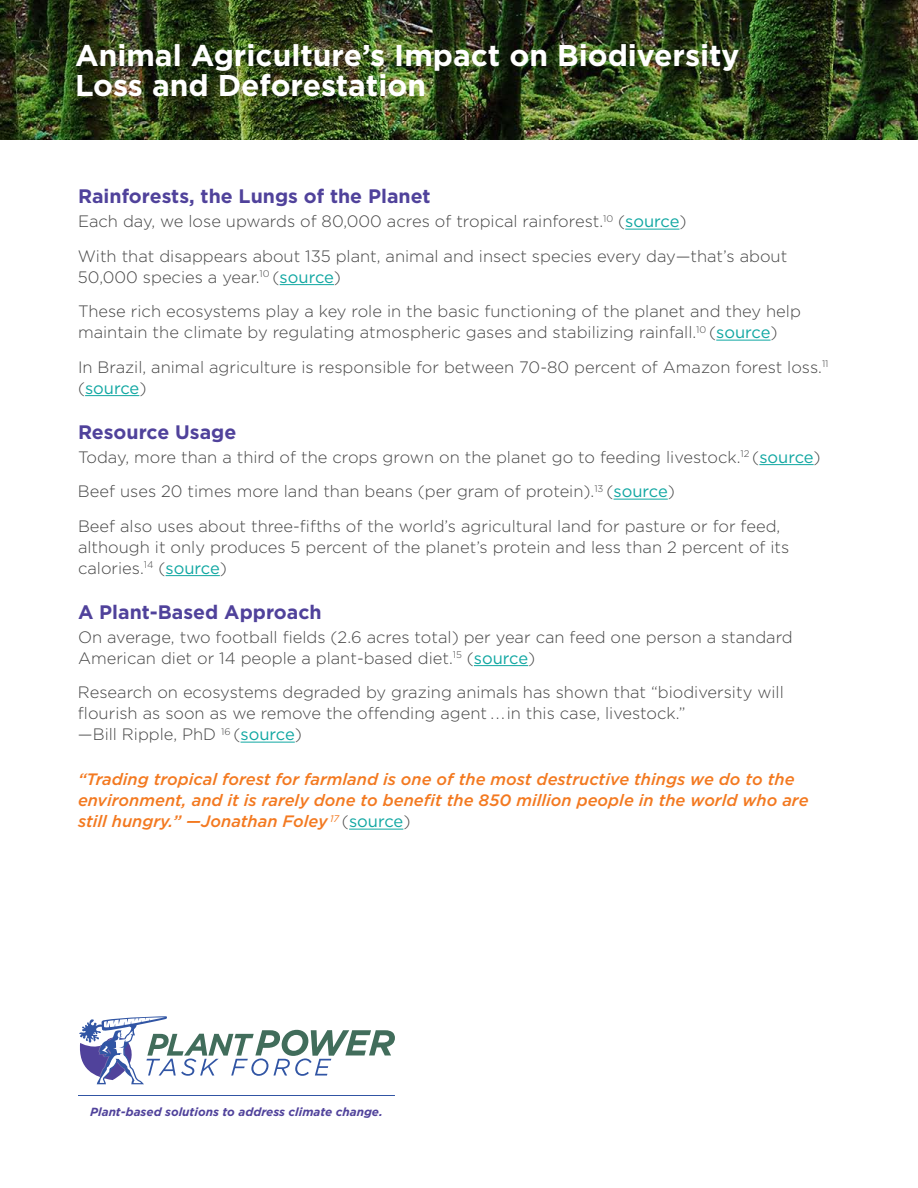
<style>
.page{position:relative;width:918px;height:1188px;background:#fff}
.page>*{position:absolute;margin:0;border:0;box-sizing:border-box;transform-origin:0 0}
.t1{font:700 30px/29.4px "Gotham";color:#fff}
.t2{font:700 19.5px "Gotham";color:#50429b}
.t3{font:300 16.5px/34.5px "Gotham";color:#464646}
.t4{font:italic 500 16.5px/21px "Gotham";color:#f37920}
.t5{font:16.5px "Gotham";color:#10a7a2}
.t6{font:italic 700 11.85px "Gotham";color:#50429b}
.s1{font-weight:400;color:#10a7a2}
.s2{font-weight:300;color:#464646}
.s3{font-weight:300;font-style:normal;color:#464646}
.s4{font-weight:400;font-style:normal;color:#10a7a2}
</style>
<div class="page">
<img style="left:0;top:0;width:918px;height:140px">
<hr style="left:625px;top:229px;width:55px;height:1px;background:#10a7a2">
<hr style="left:280px;top:284px;width:54px;height:1px;background:#10a7a2">
<hr style="left:716px;top:340px;width:55px;height:1px;background:#10a7a2">
<hr style="left:85px;top:395px;width:54px;height:1px;background:#10a7a2">
<hr style="left:759px;top:464px;width:55px;height:1px;background:#10a7a2">
<hr style="left:614px;top:499px;width:54px;height:1px;background:#10a7a2">
<hr style="left:166px;top:575px;width:54px;height:1px;background:#10a7a2">
<hr style="left:474px;top:665px;width:54px;height:1px;background:#10a7a2">
<hr style="left:241px;top:742px;width:54px;height:1px;background:#10a7a2">
<hr style="left:349px;top:829px;width:54px;height:1px;background:#10a7a2">
<svg style="left:79px;top:1016px;width:316px;height:68px"></svg>
<hr style="left:78px;top:1095px;width:317px;height:1px;background:#3155a4">
<h1 class="t1" style="left:75px;top:41px;width:666px">Animal Agriculture’s Impact on Biodiversity<br>Loss and Deforestation</h1>
<p class="t2" style="left:78px;top:184px;width:354px">Rainforests, the Lungs of the Planet</p>
<p class="t3" style="left:78px;top:204px;width:711px">Each day, we lose upwards of 80,000 acres of tropical rainforest.<sup>10</sup> (<span class="s1">source</span>)<br>With that disappears about 135 plant, animal and insect species every day—that’s about</p>
<p class="t3" style="left:78px;top:259px;width:724px">50,000 species a year.<sup>10</sup> (<span class="s1">source</span>)<br>These rich ecosystems play a key role in the basic functioning of the planet and they help</p>
<p class="t3" style="left:78px;top:315px;width:752px">maintain the climate by regulating atmospheric gases and stabilizing rainfall.<sup>10</sup> (<span class="s1">source</span>)<br>In Brazil, animal agriculture is responsible for between 70-80 percent of Amazon forest loss.<sup>11</sup></p>
<p class="t5" style="left:78px;top:378px;width:70px"><span class="s2">(</span>source<span class="s2">)</span></p>
<p class="t2" style="left:78px;top:419px;width:160px">Resource Usage</p>
<p class="t3" style="left:78px;top:439px;width:744px">Today, more than a third of the crops grown on the planet go to feeding livestock.<sup>12</sup> (<span class="s1">source</span>)<br>Beef uses 20 times more land than beans (per gram of protein).<sup>13</sup> (<span class="s1">source</span>)<br>Beef also uses about three-fifths of the world’s agricultural land for pasture or for feed,</p>
<p class="t3" style="left:78px;top:536px;width:713px;line-height:21px">although it only produces 5 percent of the planet’s protein and less than 2 percent of its calories.<sup>14</sup> (<span class="s1">source</span>)</p>
<p class="t2" style="left:78px;top:599px;width:245px">A Plant-Based Approach</p>
<p class="t3" style="left:78px;top:626px;width:716px;line-height:21px">On average, two football fields (2.6 acres total) per year can feed one person a standard<br>American diet or 14 people a plant-based diet.<sup>15</sup> (<span class="s1">source</span>)</p>
<p class="t3" style="left:78px;top:682px;width:707px;line-height:21px">Research on ecosystems degraded by grazing animals has shown that “biodiversity will flourish as soon as we remove the offending agent . . . in this case, livestock.”<br>—Bill Ripple, PhD <sup>16</sup> (<span class="s1">source</span>)</p>
<p class="t4" style="left:78px;top:769px;width:732px">“Trading tropical forest for farmland is one of the most destructive things we do to the environment, and it is rarely done to benefit the 850 million people in the world who are still hungry.” —Jonathan Foley <sup>17</sup> <span class="s3">(</span><span class="s4">source</span><span class="s3">)</span></p>
<p class="t6" style="left:90px;top:1104px;width:294px">Plant-based solutions to address climate change.</p>
</div>
